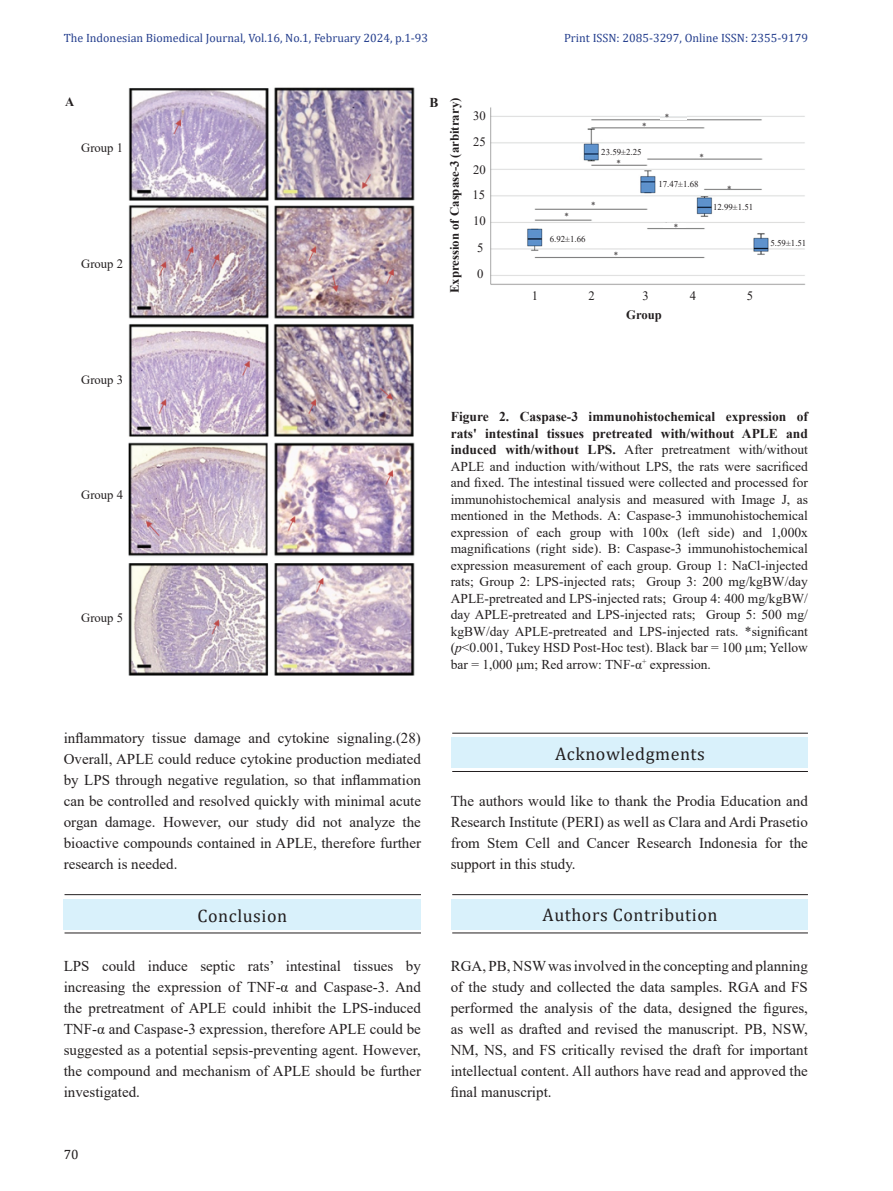
<style>
.page{position:relative;width:893px;height:1191px;background:#fff}
.page>*{position:absolute;margin:0;border:0;box-sizing:border-box;transform-origin:0 0}
.Content_Separator{font:18px "Cambria";letter-spacing:.03em;color:#231f20}
.Body_Text{font:15px/21px "Times New Roman";color:#231f20;text-align:justify}
.Figure_Legend{font:13.5px/16.5px "Times New Roman";color:#231f20;text-align:justify}
.t1{font:13.5px "Cambria";color:#231f20}
.t2{font:700 13.5px "Times New Roman";color:#231f20}
.t3{font:12.75px/26px "Times New Roman";color:#231f20;text-align:center}
.t4{font:700 12.75px "Times New Roman";color:#231f20}
.t5{font:700 12.6px "Times New Roman";color:#231f20}
.t6{font:12px "Cambria";color:#253f8e}
.t7{font:9px "Times New Roman";color:#231f20}
.s1{font-weight:700}
.s2{font-style:italic}
</style>
<div class="page">
<img style="left:128px;top:87px;width:287px;height:589px">
<img style="left:490px;top:107px;width:316px;height:178px">
<div style="left:632px;top:121px;width:23px;height:6px;background:#fff"></div>
<div style="left:601px;top:144px;width:34px;height:20px;background:#fff"></div>
<div style="left:685px;top:149px;width:24px;height:9px;background:#fff"></div>
<div style="left:658px;top:179px;width:35px;height:10px;background:#fff"></div>
<div style="left:717px;top:181px;width:23px;height:7px;background:#fff"></div>
<div style="left:716px;top:202px;width:33px;height:10px;background:#fff"></div>
<div style="left:575px;top:200px;width:26px;height:8px;background:#fff"></div>
<div style="left:550px;top:212px;width:24px;height:6px;background:#fff"></div>
<div style="left:770px;top:238px;width:31px;height:9px;background:#fff"></div>
<div style="left:544px;top:231px;width:33px;height:12px;background:#fff"></div>
<div style="left:604px;top:250px;width:24px;height:6px;background:#fff"></div>
<hr style="left:663px;top:223px;width:23px;height:4px;background:#fff">
<img style="left:661px;top:110px;width:26px;height:9px">
<hr style="left:452px;top:733px;width:356px;height:1px;background:#231f20">
<hr style="left:452px;top:771px;width:356px;height:1px;background:#231f20">
<div style="left:451px;top:737px;width:357px;height:30px;background:#d9f1fb"></div>
<hr style="left:65px;top:894px;width:356px;height:1px;background:#231f20">
<hr style="left:65px;top:932px;width:356px;height:1px;background:#231f20">
<div style="left:64px;top:899px;width:357px;height:30px;background:#d9f1fb"></div>
<hr style="left:452px;top:894px;width:356px;height:1px;background:#231f20">
<hr style="left:452px;top:932px;width:356px;height:1px;background:#231f20">
<div style="left:451px;top:899px;width:357px;height:30px;background:#d9f1fb"></div>
<p class="t6" style="left:64px;top:31px;width:366px">The Indonesian Biomedical Journal, Vol.16, No.1, February 2024, p.1-93</p>
<p class="t6" style="left:564px;top:31px;width:245px">Print ISSN: 2085-3297, Online ISSN: 2355-9179</p>
<p class="t4" style="left:65px;top:92px;width:11px">A</p>
<p class="t2" style="left:430px;top:92px;width:10px">B</p>
<p class="t3" style="left:81px;top:134px;width:43px">Group 1</p>
<p class="t3" style="left:81px;top:250px;width:43px">Group 2</p>
<p class="t5" style="left:445px;top:293px;width:197px;rotate:-90deg">Expression of Caspase-3 (arbitrary)</p>
<p class="t3" style="left:473px;top:102px;width:14px">30</p>
<p class="t3" style="left:473px;top:128px;width:14px">25</p>
<p class="t3" style="left:472px;top:156px;width:15px">20<br>15<br>10<br>5</p>
<p class="t3" style="left:477px;top:260px;width:8px">0</p>
<p class="t7" style="left:642px;top:120px;width:6px">*</p>
<p class="t7" style="left:601px;top:145px;width:42px">23.59±2.25</p>
<p class="t7" style="left:564px;top:210px;width:6px">*</p>
<p class="t7" style="left:591px;top:198px;width:6px">*</p>
<p class="t7" style="left:550px;top:232px;width:37px">6.92±1.66</p>
<p class="t7" style="left:617px;top:157px;width:6px">*</p>
<p class="t7" style="left:614px;top:248px;width:6px">*</p>
<p class="t7" style="left:665px;top:111px;width:6px">*</p>
<p class="t7" style="left:699px;top:150px;width:6px">*</p>
<p class="t7" style="left:658px;top:177px;width:42px">17.47±1.68</p>
<p class="t7" style="left:674px;top:220px;width:6px">*</p>
<p class="t7" style="left:727px;top:183px;width:6px">*</p>
<p class="t7" style="left:713px;top:201px;width:42px">12.99±1.51</p>
<p class="t3" style="left:532px;top:282px;width:8px">1</p>
<p class="t3" style="left:589px;top:282px;width:8px">2</p>
<p class="t3" style="left:642px;top:282px;width:8px">3</p>
<p class="t3" style="left:690px;top:282px;width:8px">4</p>
<p class="t3" style="left:747px;top:282px;width:8px">5</p>
<p class="t4" style="left:626px;top:306px;width:37px">Group</p>
<p class="t7" style="left:770px;top:236px;width:37px">5.59±1.51</p>
<p class="t3" style="left:81px;top:366px;width:43px">Group 3</p>
<p class="t3" style="left:81px;top:481px;width:43px">Group 4</p>
<p class="t3" style="left:81px;top:604px;width:43px">Group 5</p>
<p class="Figure_Legend" style="left:451px;top:408px;width:359px"><span class="s1">Figure 2. Caspase-3 immunohistochemical expression of rats' intestinal tissues pretreated with/without APLE and induced with/without LPS.</span> After pretreatment with/without APLE and induction with/without LPS, the rats were sacrificed and fixed. The intestinal tissued were collected and processed for immunohistochemical analysis and measured with Image J, as mentioned in the Methods. A: Caspase-3 immunohistochemical expression of each group with 100x (left side) and 1,000x magnifications (right side). B: Caspase-3 immunohistochemical expression measurement of each group. Group 1: NaCl-injected rats; Group 2: LPS-injected rats; Group 3: 200 mg/kgBW/day APLE-pretreated and LPS-injected rats; Group 4: 400 mg/kgBW/ day APLE-pretreated and LPS-injected rats; Group 5: 500 mg/ kgBW/day APLE-pretreated and LPS-injected rats. *significant (<span class="s2">p</span>&lt;0.001, Tukey HSD Post-Hoc test). Black bar = 100 m; Yellow bar = 1,000 m; Red arrow: TNF-α<sup>+</sup> expression.</p>
<p class="Body_Text" style="left:64px;top:727px;width:359px">inflammatory tissue damage and cytokine signaling.(28)<br>Overall, APLE could reduce cytokine production mediated by LPS through negative regulation, so that inflammation can be controlled and resolved quickly with minimal acute organ damage. However, our study did not analyze the bioactive compounds contained in APLE, therefore further research is needed.</p>
<p class="Content_Separator" style="left:555px;top:743px;width:151px">Acknowledgments</p>
<p class="Body_Text" style="left:451px;top:790px;width:359px">The authors would like to thank the Prodia Education and Research Institute (PERI) as well as Clara and Ardi Prasetio from Stem Cell and Cancer Research Indonesia for the support in this study.</p>
<p class="Content_Separator" style="left:543px;top:904px;width:176px">Authors Contribution</p>
<p class="Content_Separator" style="left:198px;top:905px;width:91px">Conclusion</p>
<p class="Body_Text" style="left:64px;top:954px;width:359px">LPS could induce septic rats’ intestinal tissues by increasing the expression of TNF-α and Caspase-3. And the pretreatment of APLE could inhibit the LPS-induced TNF-α and Caspase-3 expression, therefore APLE could be suggested as a potential sepsis-preventing agent. However, the compound and mechanism of APLE should be further investigated.</p>
<p class="Body_Text" style="left:451px;top:954px;width:359px">RGA, PB, NSW was involved in the concepting and planning of the study and collected the data samples. RGA and FS performed the analysis of the data, designed the figures, as well as drafted and revised the manuscript. PB, NSW, NM, NS, and FS critically revised the draft for important intellectual content. All authors have read and approved the final manuscript.</p>
<p class="t1" style="left:64px;top:1146px;width:16px">70</p>
</div>
